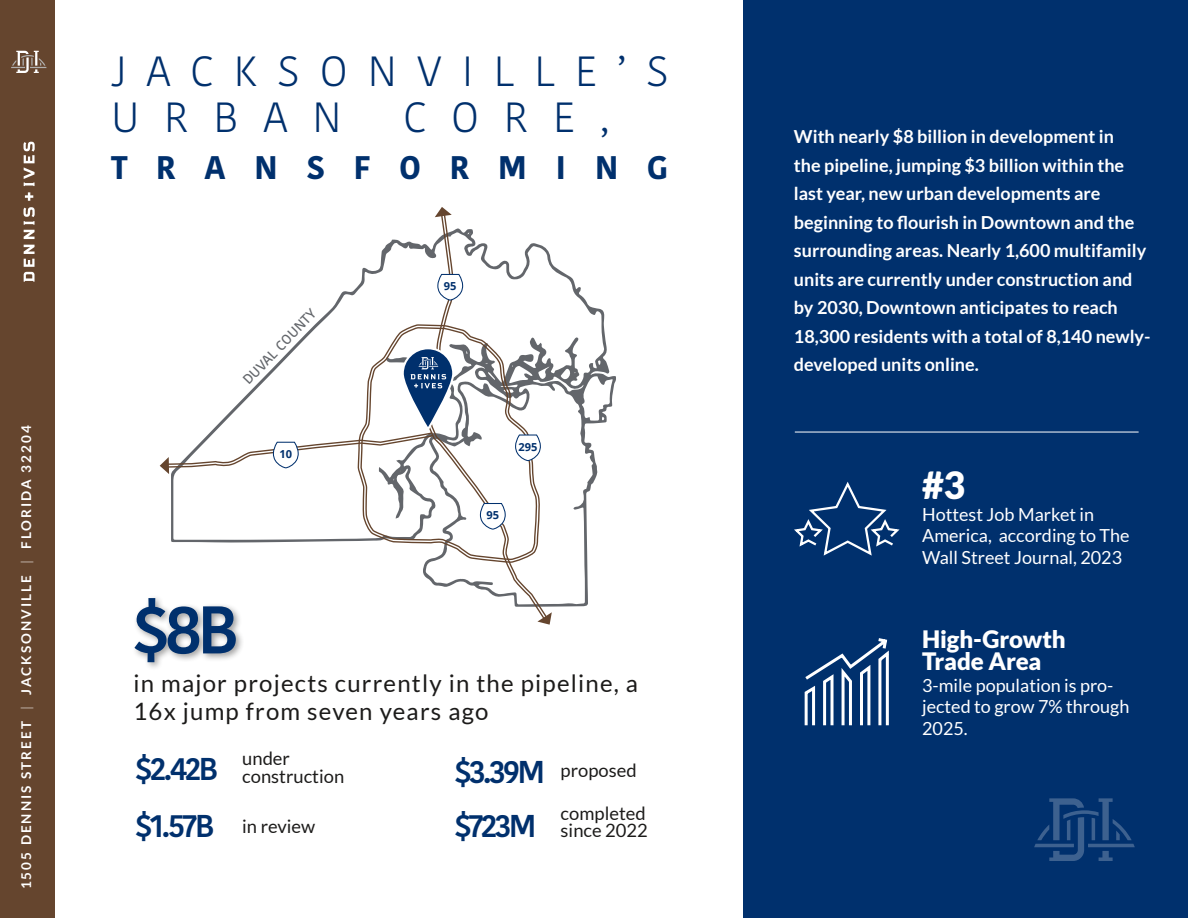
<style>
.page{position:relative;width:1188px;height:918px;background:#fff}
.page>*{position:absolute;margin:0;border:0;box-sizing:border-box;transform-origin:0 0}
.t1{font:600 67.05px "Kohinoor Bangla";color:#00306d}
.t2{font:300 42.15px/46.5px "Kohinoor Bangla";letter-spacing:.48em;color:#00306d}
.t3{font:900 37.5px "Lato";color:#fff}
.t4{font:700 32.55px "Kohinoor Bangla";letter-spacing:.87em;color:#00306d}
.t5{font:600 31.5px "Kohinoor Bangla";letter-spacing:-.08em;color:#00306d}
.t6{font:24px/28.8px "Lato";letter-spacing:.05em;color:#1c1b1a}
.t7{font:900 24px/22.5px "Lato";letter-spacing:-.005em;color:#fff}
.t8{font:18.3px/18px "Lato";color:#1c1b1a}
.t9{font:700 18px/28.5px "Lato";color:#fff}
.t10{font:18px/21.6px "Lato";color:#fff}
.t11{font:500 13.8px "Kohinoor Bangla";color:#63666b}
.t12{font:700 13.5px "Lato";letter-spacing:.15em;color:#fff}
.t13{font:700 11.1px "Open Sans";color:#00306d}
.s1{font-weight:300}
.s2{font-family:"Kohinoor Bangla";font-weight:600;font-size:31.5px;color:#00306d}
</style>
<div class="page">
<div style="left:743px;top:0;width:445px;height:918px;background:#00306d"></div>
<svg style="left:1034px;top:798px;width:101px;height:63px"></svg>
<svg style="left:362px;top:239px;width:254px;height:368px"></svg>
<svg style="left:428px;top:217px;width:121px;height:395px"></svg>
<svg style="left:537px;top:612px;width:15px;height:13px"></svg>
<svg style="left:435px;top:207px;width:17px;height:10px"></svg>
<hr style="left:795px;top:432px;width:344px;height:1px;background:#fff">
<svg style="left:160px;top:273px;width:381px;height:288px"></svg>
<div style="left:402px;top:347px;width:52px;height:82px;border:2px solid #fff;border-radius:25px"></div>
<div style="left:131px;top:595px;width:114px;height:76px;background:#1c1b1a;opacity:.43"></div>
<svg style="left:804px;top:638px;width:85px;height:88px"></svg>
<svg style="left:794px;top:481px;width:106px;height:75px"></svg>
<div style="left:0;top:0;width:55px;height:918px;background:#65452e"></div>
<svg style="left:25px;top:192px;width:8px;height:9px"></svg>
<svg style="left:24px;top:245px;width:11px;height:37px"></svg>
<svg style="left:24px;top:207px;width:11px;height:32px"></svg>
<svg style="left:24px;top:142px;width:11px;height:44px"></svg>
<svg style="left:11px;top:51px;width:36px;height:22px"></svg>
<p class="t12" style="left:18px;top:889px;width:466px;rotate:-90deg">1505 DENNIS STREET <span class="s1">|</span> JACKSONVILLE <span class="s1">|</span> FLORIDA 32204</p>
<h2 class="t2" style="left:111px;top:47px;width:559px">JACKSONVILLE’S<br>URBAN</h2>
<h2 class="t2" style="left:403px;top:94px;width:207px">CORE,</h2>
<h3 class="t4" style="left:111px;top:139px;width:559px">TRANSFORMING</h3>
<p class="t11" style="left:238px;top:374px;width:100px;rotate:-46deg">DUVAL COUNTY</p>
<p class="t13" style="left:279px;top:446px;width:14px">10</p>
<h1 class="t1" style="left:133px;top:574px;width:109px">$8B</h1>
<p class="t13" style="left:444px;top:278px;width:14px">95</p>
<p class="t13" style="left:519px;top:439px;width:20px">295</p>
<p class="t13" style="left:487px;top:507px;width:14px">95</p>
<h3 class="t6" style="left:133px;top:668px;width:506px">in major projects currently in the pipeline, a<br>16x jump from seven years ago</h3>
<p class="t8" style="left:561px;top:761px;width:77px">proposed</p>
<p class="t8" style="left:135px;top:818px;width:182px"><span class="s2">$1.57B</span> in review</p>
<h3 class="t5" style="left:135px;top:743px;width:85px">$2.42B</h3>
<p class="t8" style="left:242px;top:750px;width:104px">under construction</p>
<h3 class="t5" style="left:454px;top:746px;width:92px">$3.39M</h3>
<h3 class="t5" style="left:454px;top:799px;width:84px">$723M</h3>
<p class="t8" style="left:561px;top:804px;width:89px">completed since 2022</p>
<p class="t9" style="left:794px;top:122px;width:358px">With nearly $8 billion in development in<br>the pipeline, jumping $3 billion within the last year, new urban developments are beginning to flourish in Downtown and the surrounding areas. Nearly 1,600 multifamily units are currently under construction and by 2030, Downtown anticipates to reach 18,300 residents with a total of 8,140 newly&shy;developed units online.</p>
<h3 class="t3" style="left:922px;top:463px;width:45px">#3</h3>
<p class="t10" style="left:922px;top:503px;width:209px">Hottest Job Market in<br>America, according to The<br>Wall Street Journal, 2023</p>
<h3 class="t7" style="left:922px;top:627px;width:145px">High-Growth<br>Trade Area</h3>
<p class="t10" style="left:922px;top:674px;width:209px">3-mile population is pro&shy;jected to grow 7% through<br>2025.</p>
</div>
